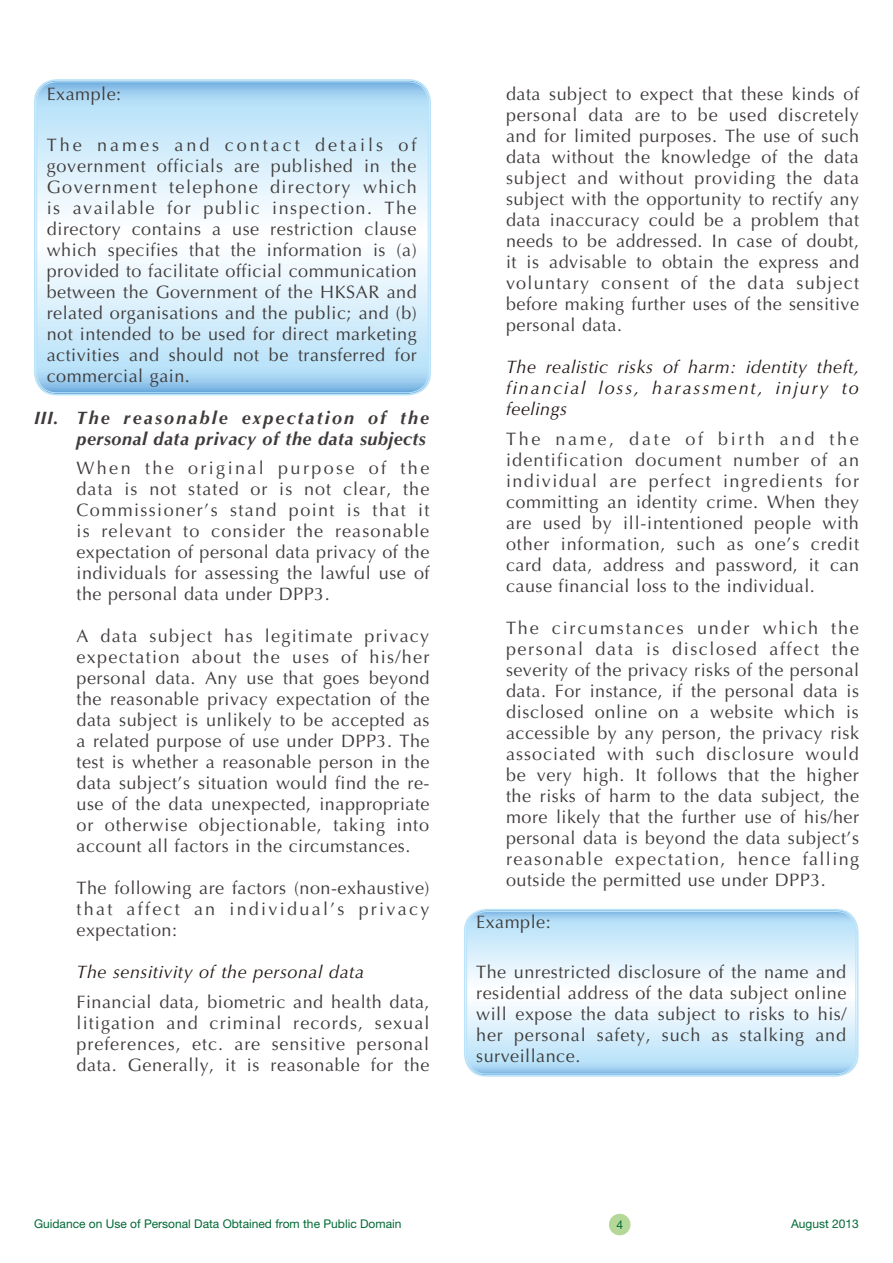
<style>
.page{position:relative;width:893px;height:1263px;background:#fff}
.page>*{position:absolute;margin:0;border:0;box-sizing:border-box;transform-origin:0 0}
.t1{font:18px/21px "Optima LT Std";letter-spacing:.03em;color:#3f3b3a;text-align:justify}
.t2{font:italic 18px/21px "Optima LT Std";letter-spacing:.03em;color:#231916;text-align:justify}
.t3{font:italic 700 18px/21px "Optima LT Std";letter-spacing:.03em;color:#3f3b3a;text-align:right}
.t4{font:12px "Helvetica Neue LT Std";color:#006935}
</style>
<div class="page">
<div style="left:609px;top:1214px;width:21px;height:21px;background:#b4d898;border-radius:50%"></div>
<svg style="left:465px;top:910px;width:392px;height:165px"></svg>
<div style="left:464px;top:909px;width:394px;height:168px;border:2px solid #bbe3f9;border-radius:22px"></div>
<div style="left:466px;top:911px;width:390px;height:163px;border:1px solid #bbe3f9;border-radius:20px"></div>
<svg style="left:36px;top:81px;width:393px;height:313px"></svg>
<div style="left:34px;top:79px;width:397px;height:316px;border:2px solid #bbe3f9;border-radius:22px"></div>
<div style="left:37px;top:82px;width:391px;height:311px;border:1px solid #bbe3f9;border-radius:20px"></div>
<p class="t1" style="left:47px;top:84px;width:76px">Example:</p>
<p class="t1" style="left:47px;top:134px;width:372px">The names and contact details of government officials are published in the Government telephone directory which is available for public inspection. The directory contains a use restriction clause which specifies that the information is (a) provided to facilitate official communication between the Government of the HKSAR and related organisations and the public; and (b) not intended to be used for direct marketing activities and should not be transferred for commercial gain.</p>
<p class="t3" style="left:34px;top:407px;width:397px">III. The reasonable expectation of the personal data privacy of the data subjects</p>
<p class="t1" style="left:77px;top:458px;width:355px">When the original purpose of the data is not stated or is not clear, the Commissioner’s stand point is that it is relevant to consider the reasonable expectation of personal data privacy of the individuals for assessing the lawful use of the personal data under DPP3.</p>
<p class="t1" style="left:77px;top:626px;width:355px">A data subject has legitimate privacy expectation about the uses of his/her personal data. Any use that goes beyond the reasonable privacy expectation of the data subject is unlikely to be accepted as a related purpose of use under DPP3. The test is whether a reasonable person in the data subject’s situation would find the re&shy;use of the data unexpected, inappropriate or otherwise objectionable, taking into account all factors in the circumstances.</p>
<p class="t1" style="left:77px;top:878px;width:355px">The following are factors (non-exhaustive) that affect an individual’s privacy expectation:</p>
<p class="t2" style="left:77px;top:962px;width:289px">The sensitivity of the personal data</p>
<p class="t1" style="left:77px;top:992px;width:355px">Financial data, biometric and health data, litigation and criminal records, sexual preferences, etc. are sensitive personal data. Generally, it is reasonable for the</p>
<p class="t1" style="left:506px;top:84px;width:355px">data subject to expect that these kinds of personal data are to be used discretely and for limited purposes. The use of such data without the knowledge of the data subject and without providing the data subject with the opportunity to rectify any data inaccuracy could be a problem that needs to be addressed. In case of doubt, it is advisable to obtain the express and voluntary consent of the data subject before making further uses of the sensitive personal data.</p>
<p class="t2" style="left:506px;top:357px;width:355px">The realistic risks of harm: identity theft, financial loss, harassment, injury to feelings</p>
<p class="t1" style="left:506px;top:428px;width:355px">The name, date of birth and the identification document number of an individual are perfect ingredients for committing an identity crime. When they are used by ill-intentioned people with other information, such as one’s credit card data, address and password, it can cause financial loss to the individual.</p>
<p class="t1" style="left:506px;top:617px;width:355px">The circumstances under which the personal data is disclosed affect the severity of the privacy risks of the personal data. For instance, if the personal data is disclosed online on a website which is accessible by any person, the privacy risk associated with such disclosure would be very high. It follows that the higher the risks of harm to the data subject, the more likely that the further use of his/her personal data is beyond the data subject’s reasonable expectation, hence falling outside the permitted use under DPP3.</p>
<p class="t1" style="left:476px;top:911px;width:76px">Example:</p>
<p class="t1" style="left:476px;top:962px;width:372px">The unrestricted disclosure of the name and residential address of the data subject online will expose the data subject to risks to his/ her personal safety, such as stalking and surveillance.</p>
<p class="t4" style="left:34px;top:1217px;width:369px">Guidance on Use of Personal Data Obtained from the Public Domain</p>
<p class="t4" style="left:616px;top:1217px;width:8px">4</p>
<p class="t4" style="left:791px;top:1217px;width:69px">August 2013</p>
</div>
